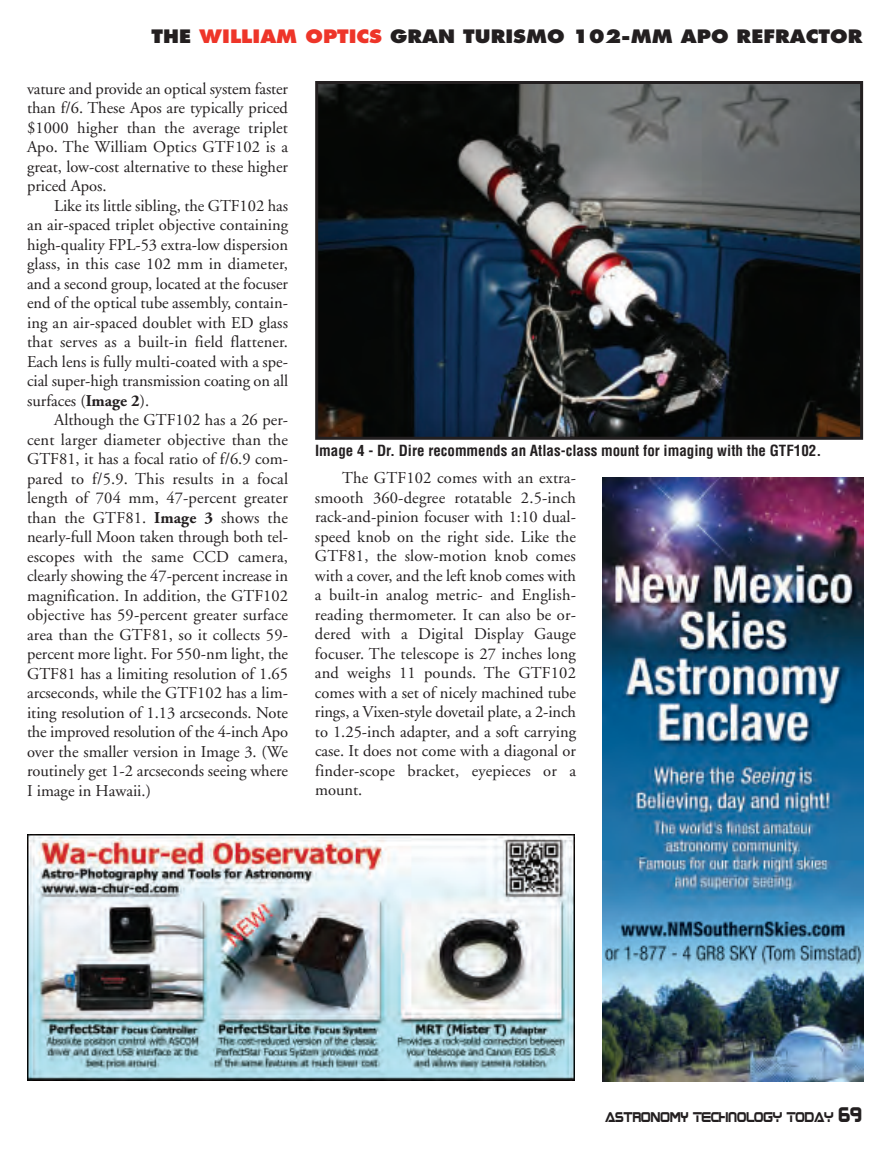
<style>
.page{position:relative;width:891px;height:1161px;background:#fff}
.page>*{position:absolute;margin:0;border:0;box-sizing:border-box;transform-origin:0 0}
.t1{font:800 18px "Futura";color:#231f20;scale:1.08 1}
.t2{font:16.5px/19.5px "Adobe Garamond";color:#231f20;text-align:justify}
.t3{font:700 condensed 15px "Helvetica";color:#231f20}
.t4{font:11.4px "Boom Box";color:#231f20;scale:.9 1}
.s1{color:#ee3529}
.s2{font-weight:700}
.s3{font-size:17.1px}
</style>
<div class="page">
<img style="left:319px;top:85px;width:540px;height:351px">
<div style="left:315px;top:81px;width:548px;height:359px;border:3px solid #231f20"></div>
<img style="left:603px;top:477px;width:261px;height:605px">
<img style="left:28px;top:834px;width:547px;height:246px">
<p class="t1" style="left:152px;top:28px;width:660px">THE <span class="s1">WILLIAM OPTICS</span> GRAN TURISMO 102-MM APO REFRACTOR</p>
<p class="t2" style="left:27px;top:80px;width:263px">vature and provide an optical system faster than f/6. These Apos are typically priced $1000 higher than the average triplet Apo. The William Optics GTF102 is a great, low-cost alternative to these higher priced Apos.</p>
<p class="t2" style="left:27px;top:197px;width:263px;text-indent:27px">Like its little sibling, the GTF102 has an air-spaced triplet objective containing high-quality FPL-53 extra-low dispersion glass, in this case 102 mm in diameter, and a second group, located at the focuser end of the optical tube assembly, contain&shy;ing an air-spaced doublet with ED glass that serves as a built-in field flattener.<br>Each lens is fully multi-coated with a spe&shy;cial super-high transmission coating on all surfaces (<span class="s2">Image 2</span>).</p>
<p class="t2" style="left:27px;top:412px;width:263px;text-indent:27px">Although the GTF102 has a 26 per&shy;cent larger diameter objective than the GTF81, it has a focal ratio of f/6.9 com&shy;pared to f/5.9. This results in a focal length of 704 mm, 47-percent greater than the GTF81. <span class="s2">Image 3</span> shows the nearly-full Moon taken through both tel&shy;escopes with the same CCD camera, clearly showing the 47-percent increase in magnification. In addition, the GTF102 objective has 59-percent greater surface area than the GTF81, so it collects 59- percent more light. For 550-nm light, the GTF81 has a limiting resolution of 1.65 arcseconds, while the GTF102 has a lim&shy;iting resolution of 1.13 arcseconds. Note the improved resolution of the 4-inch Apo over the smaller version in Image 3. (We routinely get 1-2 arcseconds seeing where I image in Hawaii.)</p>
<p class="t3" style="left:315px;top:442px;width:508px">Image 4 - Dr. Dire recommends an Atlas-class mount for imaging with the GTF102.</p>
<p class="t2" style="left:315px;top:470px;width:263px;text-indent:27px">The GTF102 comes with an extra&shy;smooth 360-degree rotatable 2.5-inch rack-and-pinion focuser with 1:10 dual&shy;speed knob on the right side. Like the GTF81, the slow-motion knob comes with a cover, and the left knob comes with a built-in analog metric- and English&shy;reading thermometer. It can also be or&shy;dered with a Digital Display Gauge focuser. The telescope is 27 inches long and weighs 11 pounds. The GTF102 comes with a set of nicely machined tube rings, a Vixen-style dovetail plate, a 2-inch to 1.25-inch adapter, and a soft carrying case. It does not come with a diagonal or finder-scope bracket, eyepieces or a mount.</p>
<p class="t4" style="left:605px;top:1112px;width:287px">ASTRONOMY TECHNOLOGY TODAY <span class="s3">69</span></p>
</div>
